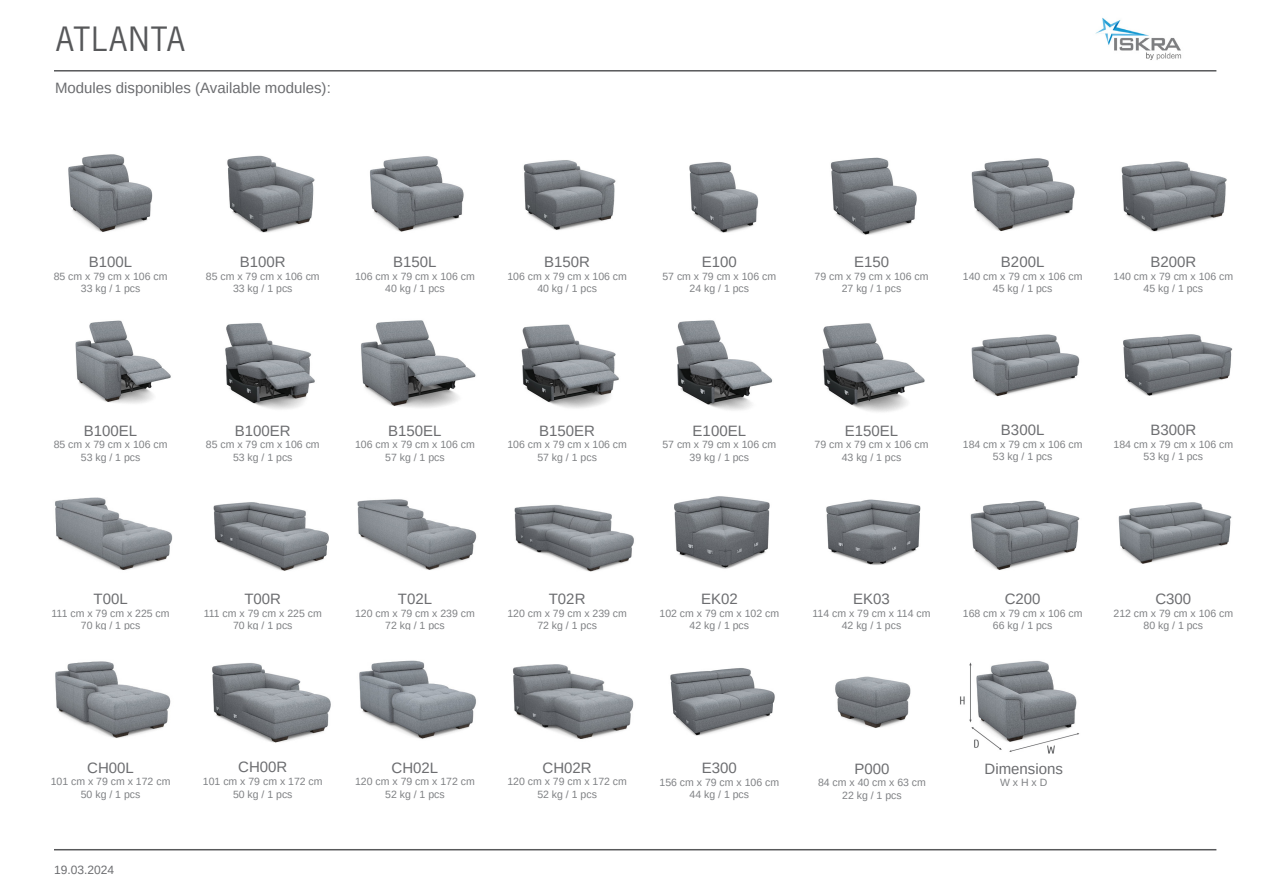
<style>
.page{position:relative;width:1263px;height:893px;background:#fff}
.page>*{position:absolute;margin:0;border:0;box-sizing:border-box;transform-origin:0 0}
.t1{font:31.5px "News Gothic Std";letter-spacing:.05em;color:#57585a}
.t2{font:15px "Arimo";color:#6c6d70}
.t3{font:12px "Arimo";color:#6c6d70}
.t4{font:10.5px "Arimo";color:#808285}
</style>
<div class="page">
<hr style="left:54px;top:70px;width:1162px;height:2px;background:#57585a">
<hr style="left:54px;top:849px;width:1162px;height:1px;background:#57585a">
<img style="left:1095px;top:17px;width:87px;height:43px">
<img style="left:835px;top:676px;width:76px;height:52px">
<img style="left:960px;top:660px;width:120px;height:94px">
<img style="left:55px;top:497px;width:118px;height:73px">
<img style="left:213px;top:502px;width:116px;height:69px">
<img style="left:357px;top:499px;width:120px;height:71px">
<img style="left:514px;top:504px;width:120px;height:68px">
<img style="left:674px;top:496px;width:96px;height:73px">
<img style="left:826px;top:499px;width:95px;height:66px">
<img style="left:670px;top:668px;width:105px;height:68px">
<img style="left:55px;top:661px;width:116px;height:77px">
<img style="left:212px;top:663px;width:119px;height:80px">
<img style="left:971px;top:334px;width:109px;height:63px">
<img style="left:1123px;top:334px;width:110px;height:62px">
<img style="left:75px;top:320px;width:96px;height:84px">
<img style="left:225px;top:323px;width:90px;height:87px">
<img style="left:361px;top:320px;width:115px;height:88px">
<img style="left:521px;top:324px;width:98px;height:84px">
<img style="left:676px;top:320px;width:97px;height:90px">
<img style="left:822px;top:323px;width:103px;height:89px">
<img style="left:1118px;top:502px;width:114px;height:62px">
<img style="left:68px;top:154px;width:85px;height:78px">
<img style="left:227px;top:155px;width:88px;height:78px">
<img style="left:370px;top:156px;width:94px;height:76px">
<img style="left:523px;top:160px;width:93px;height:70px">
<img style="left:689px;top:162px;width:70px;height:71px">
<img style="left:830px;top:157px;width:87px;height:78px">
<img style="left:970px;top:500px;width:110px;height:70px">
<img style="left:971px;top:158px;width:104px;height:73px">
<img style="left:1121px;top:161px;width:106px;height:71px">
<img style="left:359px;top:660px;width:117px;height:79px">
<img style="left:513px;top:664px;width:121px;height:75px">
<h1 class="t1" style="left:56px;top:19px;width:130px">ATLANTA</h1>
<h2 class="t2" style="left:55px;top:78px;width:277px">Modules disponibles (Available modules):</h2>
<p class="t2" style="left:89px;top:252px;width:45px">B100L</p>
<p class="t4" style="left:54px;top:269px;width:115px">85 cm x 79 cm x 106 cm</p>
<p class="t4" style="left:81px;top:282px;width:61px">33 kg / 1 pcs</p>
<p class="t2" style="left:240px;top:252px;width:47px">B100R</p>
<p class="t4" style="left:206px;top:269px;width:115px">85 cm x 79 cm x 106 cm</p>
<p class="t4" style="left:233px;top:282px;width:61px">33 kg / 1 pcs</p>
<p class="t2" style="left:393px;top:252px;width:45px">B150L</p>
<p class="t4" style="left:355px;top:269px;width:121px">106 cm x 79 cm x 106 cm</p>
<p class="t4" style="left:385px;top:282px;width:61px">40 kg / 1 pcs</p>
<p class="t2" style="left:544px;top:252px;width:47px">B150R</p>
<p class="t4" style="left:507px;top:269px;width:121px">106 cm x 79 cm x 106 cm</p>
<p class="t4" style="left:537px;top:282px;width:61px">40 kg / 1 pcs</p>
<p class="t2" style="left:702px;top:252px;width:37px">E100</p>
<p class="t4" style="left:662px;top:269px;width:115px">57 cm x 79 cm x 106 cm</p>
<p class="t4" style="left:689px;top:282px;width:61px">24 kg / 1 pcs</p>
<p class="t2" style="left:854px;top:252px;width:37px">E150</p>
<p class="t4" style="left:815px;top:269px;width:115px">79 cm x 79 cm x 106 cm</p>
<p class="t4" style="left:842px;top:282px;width:61px">27 kg / 1 pcs</p>
<p class="t2" style="left:1001px;top:252px;width:45px">B200L</p>
<p class="t4" style="left:963px;top:269px;width:121px">140 cm x 79 cm x 106 cm</p>
<p class="t4" style="left:993px;top:282px;width:61px">45 kg / 1 pcs</p>
<p class="t2" style="left:1150px;top:252px;width:47px">B200R</p>
<p class="t4" style="left:1113px;top:269px;width:121px">140 cm x 79 cm x 106 cm</p>
<p class="t4" style="left:1143px;top:282px;width:61px">45 kg / 1 pcs</p>
<p class="t2" style="left:84px;top:421px;width:55px">B100EL</p>
<p class="t4" style="left:54px;top:438px;width:115px">85 cm x 79 cm x 106 cm</p>
<p class="t4" style="left:81px;top:450px;width:61px">53 kg / 1 pcs</p>
<p class="t2" style="left:235px;top:421px;width:57px">B100ER</p>
<p class="t4" style="left:206px;top:438px;width:115px">85 cm x 79 cm x 106 cm</p>
<p class="t4" style="left:233px;top:450px;width:61px">53 kg / 1 pcs</p>
<p class="t2" style="left:388px;top:421px;width:55px">B150EL</p>
<p class="t4" style="left:355px;top:438px;width:121px">106 cm x 79 cm x 106 cm</p>
<p class="t4" style="left:385px;top:450px;width:61px">57 kg / 1 pcs</p>
<p class="t2" style="left:539px;top:421px;width:57px">B150ER</p>
<p class="t4" style="left:507px;top:438px;width:121px">106 cm x 79 cm x 106 cm</p>
<p class="t4" style="left:537px;top:450px;width:61px">57 kg / 1 pcs</p>
<p class="t2" style="left:693px;top:421px;width:55px">E100EL</p>
<p class="t4" style="left:662px;top:438px;width:115px">57 cm x 79 cm x 106 cm</p>
<p class="t4" style="left:689px;top:450px;width:61px">39 kg / 1 pcs</p>
<p class="t2" style="left:845px;top:421px;width:55px">E150EL</p>
<p class="t4" style="left:815px;top:438px;width:115px">79 cm x 79 cm x 106 cm</p>
<p class="t4" style="left:842px;top:450px;width:61px">43 kg / 1 pcs</p>
<p class="t2" style="left:1001px;top:421px;width:45px">B300L</p>
<p class="t4" style="left:963px;top:438px;width:121px">184 cm x 79 cm x 106 cm</p>
<p class="t4" style="left:993px;top:450px;width:61px">53 kg / 1 pcs</p>
<p class="t2" style="left:1150px;top:421px;width:47px">B300R</p>
<p class="t4" style="left:1113px;top:438px;width:121px">184 cm x 79 cm x 106 cm</p>
<p class="t4" style="left:1143px;top:450px;width:61px">53 kg / 1 pcs</p>
<p class="t2" style="left:93px;top:589px;width:36px">T00L</p>
<p class="t4" style="left:52px;top:606px;width:120px">111 cm x 79 cm x 225 cm</p>
<p class="t4" style="left:81px;top:619px;width:61px">70 kg / 1 pcs</p>
<p class="t2" style="left:244px;top:589px;width:38px">T00R</p>
<p class="t4" style="left:204px;top:606px;width:120px">111 cm x 79 cm x 225 cm</p>
<p class="t4" style="left:233px;top:619px;width:61px">70 kg / 1 pcs</p>
<p class="t2" style="left:398px;top:589px;width:36px">T02L</p>
<p class="t4" style="left:355px;top:606px;width:121px">120 cm x 79 cm x 239 cm</p>
<p class="t4" style="left:385px;top:619px;width:61px">72 kg / 1 pcs</p>
<p class="t2" style="left:549px;top:589px;width:38px">T02R</p>
<p class="t4" style="left:507px;top:606px;width:121px">120 cm x 79 cm x 239 cm</p>
<p class="t4" style="left:537px;top:619px;width:61px">72 kg / 1 pcs</p>
<p class="t2" style="left:701px;top:589px;width:38px">EK02</p>
<p class="t4" style="left:659px;top:606px;width:121px">102 cm x 79 cm x 102 cm</p>
<p class="t4" style="left:689px;top:619px;width:61px">42 kg / 1 pcs</p>
<p class="t2" style="left:853px;top:589px;width:38px">EK03</p>
<p class="t4" style="left:812px;top:606px;width:120px">114 cm x 79 cm x 114 cm</p>
<p class="t4" style="left:842px;top:619px;width:61px">42 kg / 1 pcs</p>
<p class="t2" style="left:1005px;top:589px;width:37px">C200</p>
<p class="t4" style="left:963px;top:606px;width:121px">168 cm x 79 cm x 106 cm</p>
<p class="t4" style="left:993px;top:619px;width:61px">66 kg / 1 pcs</p>
<p class="t2" style="left:1155px;top:589px;width:37px">C300</p>
<p class="t4" style="left:1113px;top:606px;width:121px">212 cm x 79 cm x 106 cm</p>
<p class="t4" style="left:1143px;top:619px;width:61px">80 kg / 1 pcs</p>
<p class="t2" style="left:87px;top:758px;width:48px">CH00L</p>
<p class="t4" style="left:51px;top:775px;width:121px">101 cm x 79 cm x 172 cm</p>
<p class="t4" style="left:81px;top:787px;width:61px">50 kg / 1 pcs</p>
<p class="t3" style="left:54px;top:862px;width:62px">19.03.2024</p>
<p class="t2" style="left:238px;top:758px;width:51px">CH00R</p>
<p class="t4" style="left:203px;top:775px;width:121px">101 cm x 79 cm x 172 cm</p>
<p class="t4" style="left:233px;top:787px;width:61px">50 kg / 1 pcs</p>
<p class="t2" style="left:392px;top:758px;width:48px">CH02L</p>
<p class="t4" style="left:355px;top:775px;width:121px">120 cm x 79 cm x 172 cm</p>
<p class="t4" style="left:385px;top:787px;width:61px">52 kg / 1 pcs</p>
<p class="t2" style="left:542px;top:758px;width:51px">CH02R</p>
<p class="t4" style="left:507px;top:775px;width:121px">120 cm x 79 cm x 172 cm</p>
<p class="t4" style="left:537px;top:787px;width:61px">52 kg / 1 pcs</p>
<p class="t2" style="left:702px;top:758px;width:37px">E300</p>
<p class="t4" style="left:659px;top:775px;width:121px">156 cm x 79 cm x 106 cm</p>
<p class="t4" style="left:689px;top:788px;width:61px">44 kg / 1 pcs</p>
<p class="t2" style="left:854px;top:759px;width:37px">P000</p>
<p class="t4" style="left:818px;top:776px;width:109px">84 cm x 40 cm x 63 cm</p>
<p class="t4" style="left:842px;top:789px;width:61px">22 kg / 1 pcs</p>
<p class="t2" style="left:984px;top:759px;width:80px">Dimensions</p>
<p class="t4" style="left:1000px;top:776px;width:49px">W x H x D</p>
</div>
